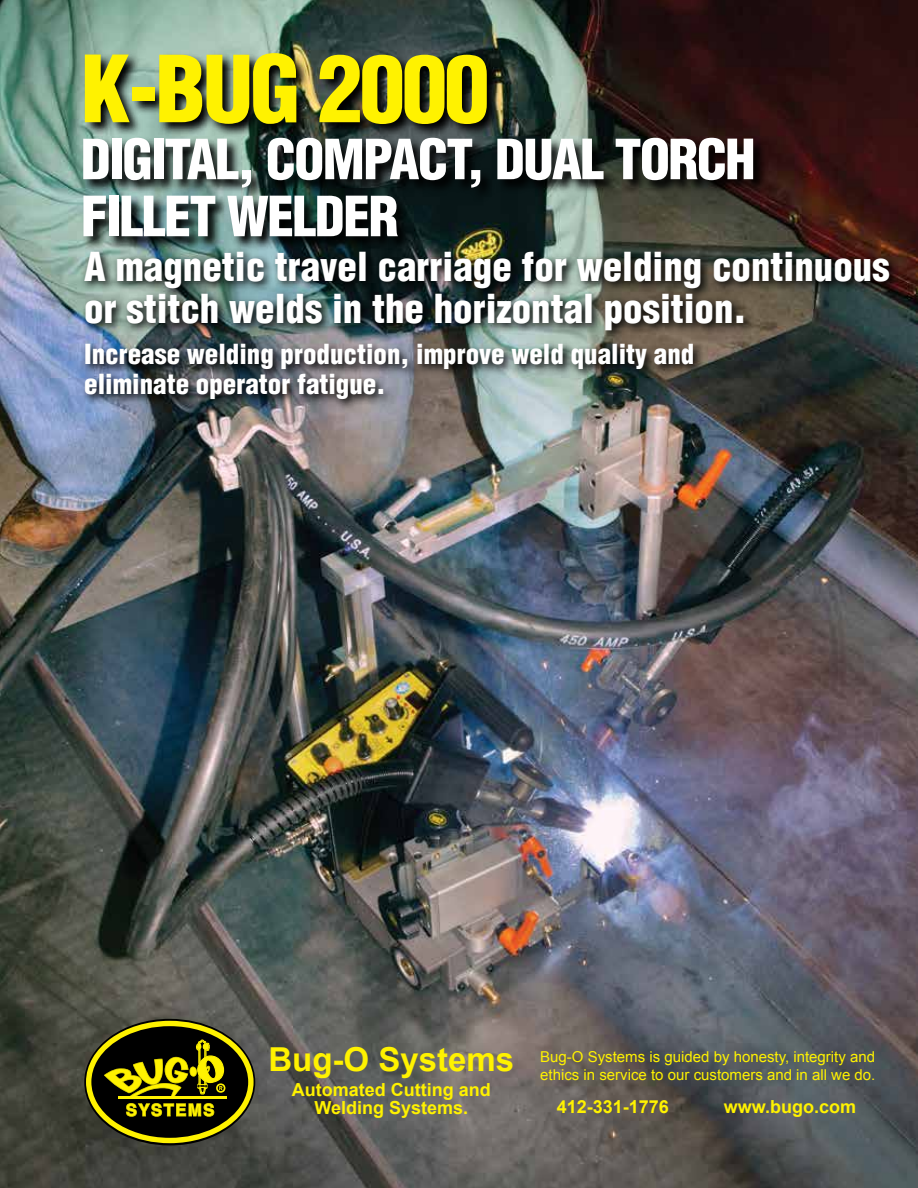
<style>
.page{position:relative;width:918px;height:1188px;background:#fff}
.page>*{position:absolute;margin:0;border:0;box-sizing:border-box;transform-origin:0 0}
.t1{font:90px "Switzerland Cond Black Plain";letter-spacing:-.03em;color:#fff200}
.t2{font:54px/57px "Switzerland Cond Black Plain";letter-spacing:-.03em;color:#fff}
.t3{font:39px/42px "Switzerland Cond Black Plain";color:#fff}
.t4{font:700 33px "Arial";color:#fff200}
.t5{font:27px/30px "Switzerland Cond Black Plain";color:#fff}
.t6{font:700 18px/18px "Arial";color:#fff200;text-align:center}
.t7{font:15px/18px "Arial";color:#fff200}
</style>
<div class="page">
<img style="left:0;top:0;width:918px;height:1188px">
<img style="left:82px;top:52px;width:686px;height:195px">
<img style="left:81px;top:247px;width:820px;height:95px">
<img style="left:81px;top:339px;width:624px;height:71px">
<svg style="left:84px;top:1019px;width:171px;height:126px;background:#54500e"></svg>
<h1 class="t1" style="left:81px;top:33px;width:410px">K-BUG 2000</h1>
<h2 class="t2" style="left:81px;top:130px;width:676px">DIGITAL, COMPACT, DUAL TORCH<br>FILLET WELDER</h2>
<h3 class="t3" style="left:84px;top:245px;width:807px">A magnetic travel carriage for welding continuous or stitch welds in the horizontal position.</h3>
<h3 class="t5" style="left:84px;top:339px;width:612px">Increase welding production, improve weld quality and eliminate operator fatigue.</h3>
<h3 class="t4" style="left:268px;top:1037px;width:247px">Bug-O Systems</h3>
<p class="t6" style="left:292px;top:1081px;width:200px">Automated Cutting and<br>Welding Systems.</p>
<p class="t7" style="left:540px;top:1048px;width:337px">Bug-O Systems is guided by honesty, integrity and ethics in service to our customers and in all we do.</p>
<p class="t6" style="left:557px;top:1098px;width:114px">412-331-1776</p>
<p class="t6" style="left:724px;top:1098px;width:134px">www.bugo.com</p>
</div>
